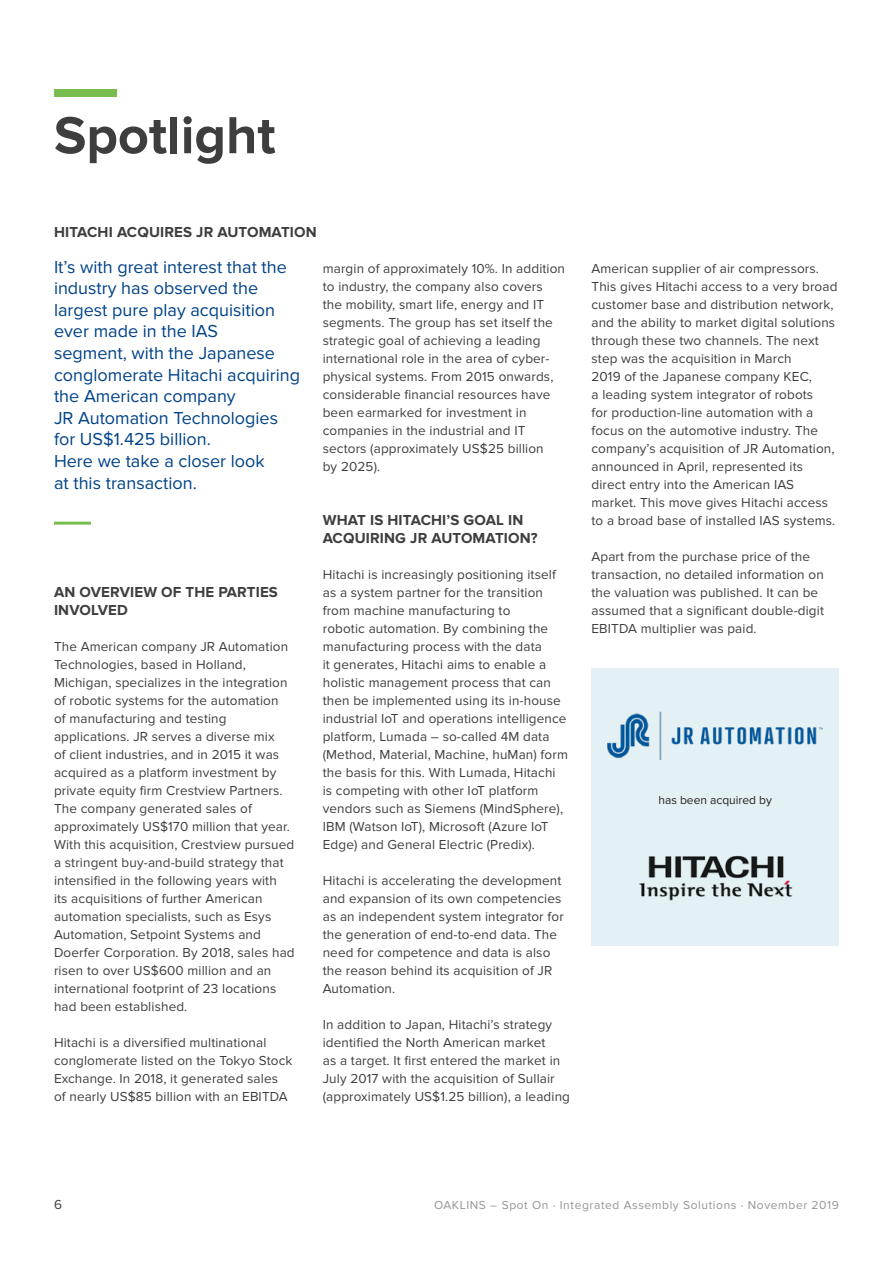
<style>
.page{position:relative;width:893px;height:1263px;background:#fff}
.page>*{position:absolute;margin:0;border:0;box-sizing:border-box;transform-origin:0 0}
._03_headline_level_1{font:700 54px "Proxima Nova";color:#3e3e3f}
._07_pullout_quote{font:18px/21.6px "Proxima Nova";color:#004389}
._04_headline_level_2{font:700 15px/18px "Proxima Nova";letter-spacing:.01em;color:#3e3e3f}
._01_bodycopy{font:13.5px/18px "Proxima Nova";letter-spacing:.01em;color:#3e3e3f}
.t1{font:12px "Proxima Nova";letter-spacing:.05em;color:#939598}
.t2{font:12px "Proxima Nova";color:#231f20}
</style>
<div class="page">
<hr style="left:54px;top:522px;width:37px;height:3px;background:#77be4e">
<div style="left:54px;top:89px;width:63px;height:8px;background:#77be4e"></div>
<div style="left:591px;top:669px;width:248px;height:277px;background:#e4f1f4"></div>
<img style="left:608px;top:712px;width:215px;height:47px">
<img style="left:639px;top:855px;width:154px;height:46px">
<hr style="left:892px;top:363px;width:1px;height:648px;background:#3e3e3f">
<p class="_03_headline_level_1" style="left:54px;top:104px;width:223px">Spotlight</p>
<p class="_04_headline_level_2" style="left:54px;top:223px;width:264px">HITACHI ACQUIRES JR AUTOMATION</p>
<p class="_07_pullout_quote" style="left:54px;top:256px;width:248px">It’s with great interest that the industry has observed the largest pure play acquisition ever made in the IAS<br>segment, with the Japanese conglomerate Hitachi acquiring the American company<br>JR Automation Technologies for US$1.425 billion.<br>Here we take a closer look<br>at this transaction.</p>
<p class="_01_bodycopy" style="left:323px;top:259px;width:244px">margin of approximately 10%. In addition to industry, the company also covers the mobility, smart life, energy and IT segments. The group has set itself the strategic goal of achieving a leading international role in the area of cyber&shy;physical systems. From 2015 onwards, considerable financial resources have been earmarked for investment in companies in the industrial and IT sectors (approximately US$25 billion<br>by 2025).</p>
<p class="_04_headline_level_2" style="left:54px;top:583px;width:225px">AN OVERVIEW OF THE PARTIES<br>INVOLVED</p>
<p class="_01_bodycopy" style="left:54px;top:637px;width:242px">The American company JR Automation Technologies, based in Holland, Michigan, specializes in the integration of robotic systems for the automation<br>of manufacturing and testing applications. JR serves a diverse mix<br>of client industries, and in 2015 it was acquired as a platform investment by private equity firm Crestview Partners.<br>The company generated sales of approximately US$170 million that year.<br>With this acquisition, Crestview pursued a stringent buy-and-build strategy that intensified in the following years with<br>its acquisitions of further American automation specialists, such as Esys Automation, Setpoint Systems and Doerfer Corporation. By 2018, sales had risen to over US$600 million and an international footprint of 23 locations had been established.</p>
<p class="_01_bodycopy" style="left:54px;top:1033px;width:240px">Hitachi is a diversified multinational conglomerate listed on the Tokyo Stock Exchange. In 2018, it generated sales of nearly US$85 billion with an EBITDA</p>
<p class="_04_headline_level_2" style="left:323px;top:511px;width:217px">WHAT IS HITACHI’S GOAL IN<br>ACQUIRING JR AUTOMATION?</p>
<p class="_01_bodycopy" style="left:323px;top:565px;width:247px">Hitachi is increasingly positioning itself as a system partner for the transition from machine manufacturing to<br>robotic automation. By combining the manufacturing process with the data<br>it generates, Hitachi aims to enable a holistic management process that can then be implemented using its in-house industrial IoT and operations intelligence platform, Lumada – so-called 4M data (Method, Material, Machine, huMan) form the basis for this. With Lumada, Hitachi is competing with other IoT platform vendors such as Siemens (MindSphere), IBM (Watson IoT), Microsoft (Azure IoT Edge) and General Electric (Predix).</p>
<p class="_01_bodycopy" style="left:323px;top:871px;width:243px">Hitachi is accelerating the development and expansion of its own competencies as an independent system integrator for the generation of end-to-end data. The need for competence and data is also the reason behind its acquisition of JR Automation.</p>
<p class="_01_bodycopy" style="left:323px;top:1015px;width:249px">In addition to Japan, Hitachi’s strategy identified the North American market<br>as a target. It first entered the market in July 2017 with the acquisition of Sullair (approximately US$1.25 billion), a leading</p>
<p class="_01_bodycopy" style="left:591px;top:259px;width:247px">American supplier of air compressors.<br>This gives Hitachi access to a very broad customer base and distribution network, and the ability to market digital solutions through these two channels. The next step was the acquisition in March<br>2019 of the Japanese company KEC,<br>a leading system integrator of robots<br>for production-line automation with a focus on the automotive industry. The company’s acquisition of JR Automation, announced in April, represented its direct entry into the American IAS market. This move gives Hitachi access to a broad base of installed IAS systems.</p>
<p class="_01_bodycopy" style="left:591px;top:547px;width:234px">Apart from the purchase price of the transaction, no detailed information on the valuation was published. It can be assumed that a significant double-digit EBITDA multiplier was paid.</p>
<p class="t2" style="left:658px;top:793px;width:115px">has been acquired by</p>
<p class="_01_bodycopy" style="left:54px;top:1195px;width:9px">6</p>
<p class="t1" style="left:434px;top:1198px;width:406px">OAKLINS – Spot On · Integrated Assembly Solutions · November 2019</p>
</div>
